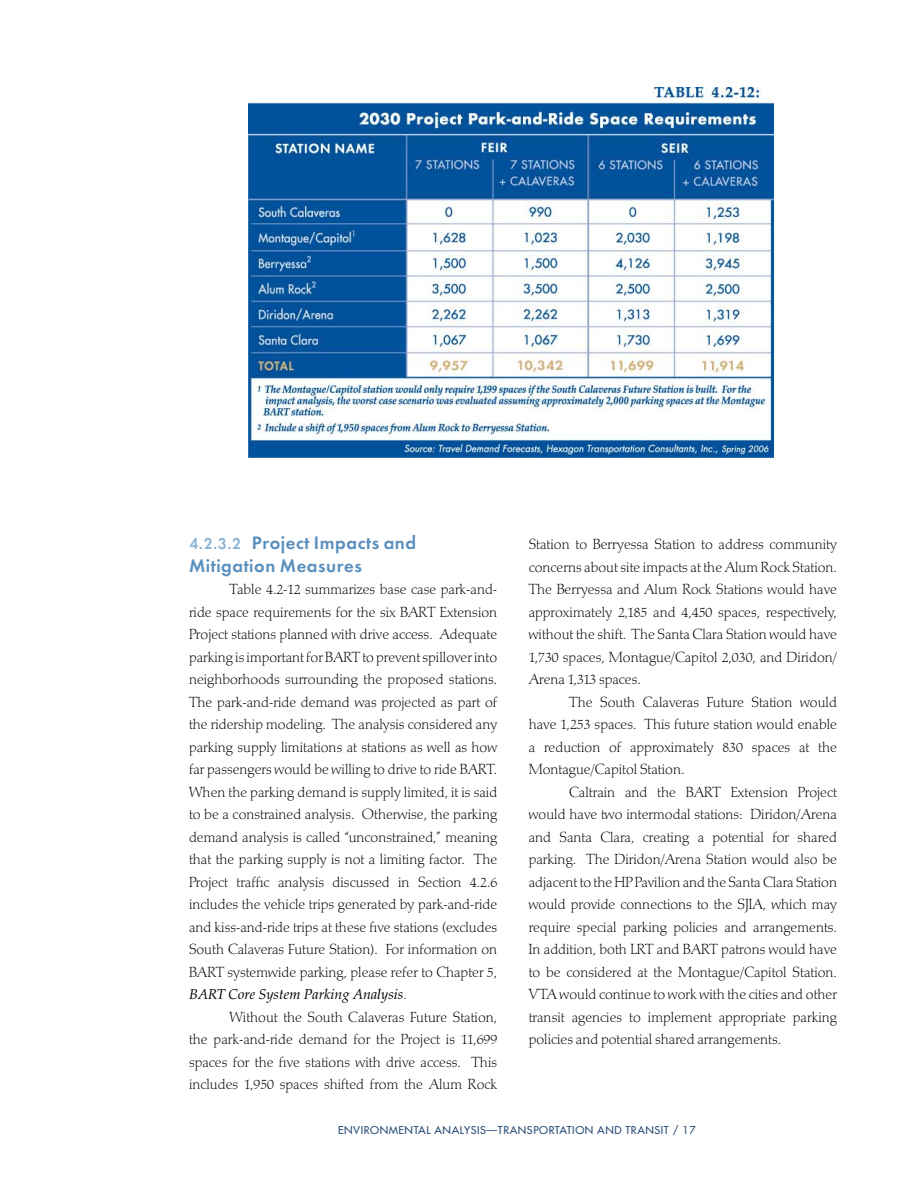
<style>
.page{position:relative;width:918px;height:1188px;background:#fff}
.page>*{position:absolute;margin:0;border:0;box-sizing:border-box;transform-origin:0 0}
.t1{font:18.75px/22.5px "Futura Dem Bld";letter-spacing:.03em;color:#598fbe}
.t2{font:15.15px/22.5px "Palatino Lgt H";color:#000;text-align:justify}
.t3{font:italic 14.25px "Palatino";color:#000}
.t4{font:10.5px "Futura";letter-spacing:.05em;color:#264b74}
.s1{font-size:16.35px;color:#8cb2d2}
.s2{font-family:"Palatino Lgt H";font-style:normal}
</style>
<div class="page">
<img style="left:249px;top:87px;width:525px;height:370px">
<p class="t1" style="left:189px;top:533px;width:229px"><span class="s1">4.2.3.2</span> Project Impacts and<br>Mitigation Measures</p>
<p class="t2" style="left:189px;top:579px;width:310px;text-indent:40px">Table 4.2-12 summarizes base case park-and&shy;ride space requirements for the six BART Extension Project stations planned with drive access. Adequate parking is important for BART to prevent spillover into neighborhoods surrounding the proposed stations.<br>The park-and-ride demand was projected as part of the ridership modeling. The analysis considered any parking supply limitations at stations as well as how far passengers would be willing to drive to ride BART.<br>When the parking demand is supply limited, it is said to be a constrained analysis. Otherwise, the parking demand analysis is called “unconstrained,” meaning that the parking supply is not a limiting factor. The Project traffic analysis discussed in Section 4.2.6 includes the vehicle trips generated by park-and-ride and kiss-and-ride trips at these five stations (excludes South Calaveras Future Station). For information on BART systemwide parking, please refer to Chapter 5,</p>
<p class="t3" style="left:189px;top:986px;width:219px">BART Core System Parking Analysis<span class="s2">.</span></p>
<p class="t2" style="left:189px;top:1006px;width:310px;text-indent:40px">Without the South Calaveras Future Station, the park-and-ride demand for the Project is 11,699 spaces for the five stations with drive access. This includes 1,950 spaces shifted from the Alum Rock</p>
<p class="t2" style="left:529px;top:534px;width:310px">Station to Berryessa Station to address community concerns about site impacts at the Alum Rock Station.<br>The Berryessa and Alum Rock Stations would have approximately 2,185 and 4,450 spaces, respectively, without the shift. The Santa Clara Station would have 1,730 spaces, Montague/Capitol 2,030, and Diridon/ Arena 1,313 spaces.</p>
<p class="t2" style="left:529px;top:691px;width:310px;text-indent:40px">The South Calaveras Future Station would have 1,253 spaces. This future station would enable a reduction of approximately 830 spaces at the Montague/Capitol Station.</p>
<p class="t2" style="left:529px;top:781px;width:310px;text-indent:40px">Caltrain and the BART Extension Project would have two intermodal stations: Diridon/Arena and Santa Clara, creating a potential for shared parking. The Diridon/Arena Station would also be adjacent to the HP Pavilion and the Santa Clara Station would provide connections to the SJIA, which may require special parking policies and arrangements.<br>In addition, both LRT and BART patrons would have to be considered at the Montague/Capitol Station.<br>VTA would continue to work with the cities and other transit agencies to implement appropriate parking policies and potential shared arrangements.</p>
<p class="t4" style="left:338px;top:1123px;width:359px">ENVIRONMENTAL ANALYSIS—TRANSPORTATION AND TRANSIT / 17</p>
</div>
